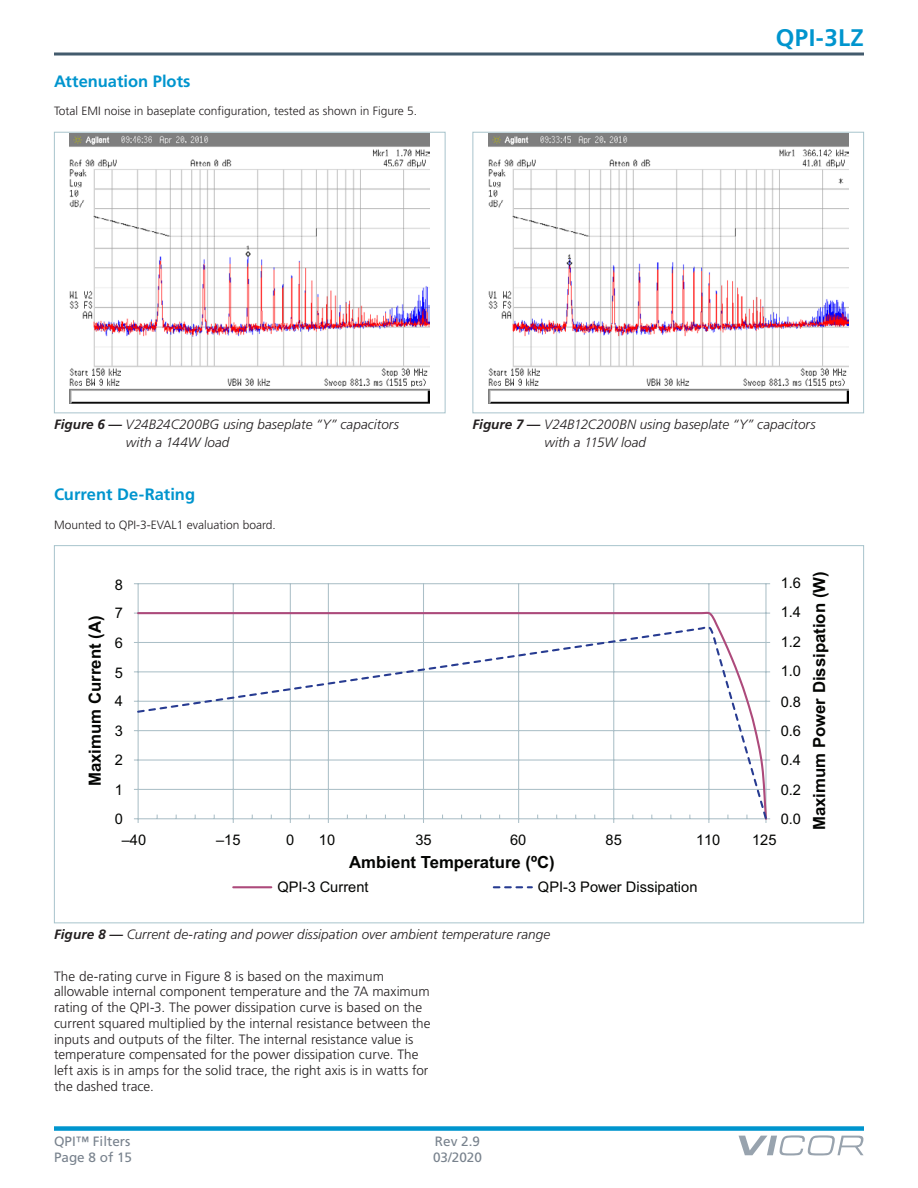
<style>
.page{position:relative;width:918px;height:1188px;background:#fff}
.page>*{position:absolute;margin:0;border:0;box-sizing:border-box;transform-origin:0 0}
.t1{font:700 24px "Frutiger LT Pro";letter-spacing:.02em;color:#0095ce}
.t2{font:700 16.8px "Arial";color:#040503}
.t3{font:700 16.5px "Frutiger LT Pro";color:#0095ce}
.t4{font:14.7px "Arial";color:#040503}
.t5{font:300 13.5px/15.8px "Frutiger LT Pro";letter-spacing:.005em;color:#231f20}
.t6{font:italic 300 13.5px/18px "Frutiger LT Pro";color:#231f20}
.t7{font:13.5px "Frutiger LT Pro";color:#78828d}
.t8{font:300 12px "Frutiger LT Pro";color:#231f20}
.s1{font-weight:700}
</style>
<div class="page">
<div style="left:54px;top:1126px;width:810px;height:5px;background:#0095ce"></div>
<svg style="left:739px;top:1135px;width:125px;height:20px"></svg>
<svg style="left:54px;top:52px;width:810px;height:4px;background:#718391"></svg>
<hr style="left:138px;top:584px;width:1px;height:239px;background:#abbfc7">
<hr style="left:233px;top:584px;width:1px;height:239px;background:#abbfc7">
<hr style="left:290px;top:584px;width:1px;height:239px;background:#abbfc7">
<hr style="left:328px;top:584px;width:1px;height:239px;background:#abbfc7">
<hr style="left:423px;top:584px;width:1px;height:239px;background:#abbfc7">
<hr style="left:518px;top:584px;width:1px;height:239px;background:#abbfc7">
<hr style="left:613px;top:584px;width:1px;height:239px;background:#abbfc7">
<hr style="left:708px;top:584px;width:1px;height:239px;background:#abbfc7">
<hr style="left:765px;top:584px;width:1px;height:239px;background:#abbfc7">
<hr style="left:134px;top:818px;width:636px;height:1px;background:#abbfc7">
<hr style="left:134px;top:789px;width:636px;height:1px;background:#abbfc7">
<hr style="left:134px;top:760px;width:636px;height:1px;background:#abbfc7">
<hr style="left:134px;top:730px;width:636px;height:1px;background:#abbfc7">
<hr style="left:134px;top:701px;width:636px;height:1px;background:#abbfc7">
<hr style="left:134px;top:671px;width:636px;height:1px;background:#abbfc7">
<hr style="left:134px;top:642px;width:636px;height:1px;background:#abbfc7">
<hr style="left:134px;top:613px;width:636px;height:1px;background:#abbfc7">
<hr style="left:134px;top:583px;width:636px;height:1px;background:#abbfc7">
<svg style="left:136px;top:611px;width:632px;height:15px"></svg>
<svg style="left:136px;top:626px;width:633px;height:195px"></svg>
<hr style="left:233px;top:886px;width:38px;height:2px;background:#ad4a7b">
<svg style="left:494px;top:886px;width:38px;height:2px"></svg>
<img style="left:70px;top:134px;width:360px;height:269px">
<div style="left:54px;top:132px;width:392px;height:281px;border:1px solid #a8c4cc"></div>
<img style="left:488px;top:134px;width:360px;height:269px">
<div style="left:473px;top:132px;width:391px;height:281px;border:1px solid #a8c4cc"></div>
<p class="t3" style="left:54px;top:71px;width:138px">Attenuation Plots</p>
<p class="t8" style="left:54px;top:104px;width:365px">Total EMI noise in baseplate configuration, tested as shown in Figure 5.</p>
<h1 class="t1" style="left:776px;top:23px;width:90px">QPI-3LZ</h1>
<p class="t6" style="left:126px;top:416px;width:274px;text-indent:-72px"><span class="s1">Figure 6 —</span> V24B24C200BG using baseplate “Y” capacitors with a 144W load</p>
<p class="t6" style="left:545px;top:416px;width:273px;text-indent:-72px"><span class="s1">Figure 7 —</span> V24B12C200BN using baseplate “Y” capacitors with a 115W load</p>
<p class="t3" style="left:54px;top:484px;width:143px">Current De-Rating</p>
<p class="t8" style="left:54px;top:517px;width:223px">Mounted to QPI-3-EVAL1 evaluation board.</p>
<p class="t2" style="left:84px;top:786px;width:172px;rotate:-90deg">Maximum Current (A)</p>
<p class="t4" style="left:115px;top:575px;width:10px">8</p>
<p class="t4" style="left:115px;top:603px;width:10px">7</p>
<p class="t4" style="left:115px;top:633px;width:10px">6</p>
<p class="t4" style="left:115px;top:663px;width:10px">5</p>
<p class="t4" style="left:115px;top:692px;width:10px">4</p>
<p class="t4" style="left:115px;top:721px;width:10px">3</p>
<p class="t4" style="left:115px;top:750px;width:10px">2</p>
<p class="t4" style="left:115px;top:780px;width:10px">1</p>
<p class="t4" style="left:115px;top:809px;width:10px">0</p>
<p class="t4" style="left:781px;top:573px;width:22px">1.6</p>
<p class="t4" style="left:781px;top:602px;width:22px">1.4</p>
<p class="t4" style="left:781px;top:632px;width:22px">1.2</p>
<p class="t4" style="left:781px;top:662px;width:22px">1.0</p>
<p class="t4" style="left:781px;top:692px;width:22px">0.8</p>
<p class="t4" style="left:781px;top:721px;width:22px">0.6</p>
<p class="t4" style="left:781px;top:751px;width:22px">0.4</p>
<p class="t4" style="left:781px;top:780px;width:22px">0.2</p>
<p class="t4" style="left:781px;top:809px;width:22px">0.0</p>
<p class="t4" style="left:122px;top:830px;width:26px">–40</p>
<p class="t4" style="left:216px;top:830px;width:26px">–15</p>
<p class="t4" style="left:286px;top:830px;width:10px">0</p>
<p class="t4" style="left:319px;top:830px;width:18px">10</p>
<p class="t4" style="left:415px;top:830px;width:18px">35</p>
<p class="t4" style="left:510px;top:830px;width:18px">60</p>
<p class="t4" style="left:606px;top:830px;width:18px">85</p>
<p class="t4" style="left:696px;top:830px;width:26px">110</p>
<p class="t4" style="left:752px;top:830px;width:26px">125</p>
<p class="t4" style="left:277px;top:877px;width:93px">QPI-3 Current</p>
<p class="t4" style="left:538px;top:877px;width:161px">QPI-3 Power Dissipation</p>
<p class="t6" style="left:54px;top:926px;width:498px"><span class="s1">Figure 8 —</span> Current de-rating and power dissipation over ambient temperature range</p>
<p class="t5" style="left:54px;top:968px;width:378px">The de-rating curve in Figure 8 is based on the maximum allowable internal component temperature and the 7A maximum rating of the QPI-3. The power dissipation curve is based on the current squared multiplied by the internal resistance between the inputs and outputs of the filter. The internal resistance value is temperature compensated for the power dissipation curve. The left axis is in amps for the solid trace, the right axis is in watts for the dashed trace.</p>
<p class="t2" style="left:349px;top:851px;width:207px">Ambient Temperature (ºC)</p>
<p class="t2" style="left:808px;top:830px;width:260px;rotate:-90deg">Maximum Power Dissipation (W)</p>
<p class="t7" style="left:54px;top:1133px;width:78px">QPI™ Filters</p>
<p class="t7" style="left:435px;top:1133px;width:47px">Rev 2.9</p>
<p class="t7" style="left:54px;top:1149px;width:80px">Page 8 of 15</p>
<p class="t7" style="left:433px;top:1149px;width:50px">03/2020</p>
</div>
